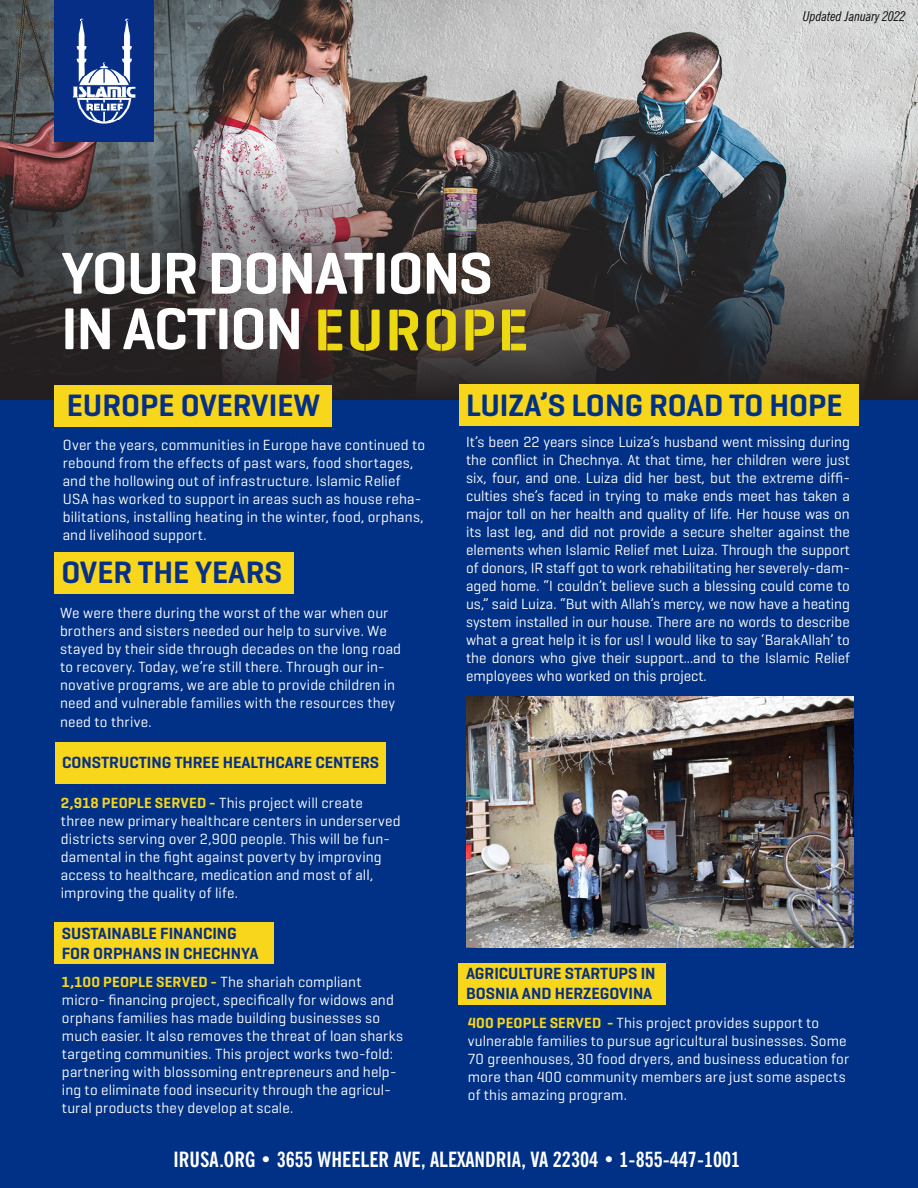
<style>
.page{position:relative;width:918px;height:1188px;background:#fff}
.page>*{position:absolute;margin:0;border:0;box-sizing:border-box;transform-origin:0 0}
.t1{font:600 60px "Geogrotesque";letter-spacing:-.02em;color:#fff}
.t2{font:600 31.5px "Geogrotesque";color:#062f87}
.t3{font:600 31.5px "Geogrotesque";color:#003186}
.t4{font:700 condensed 21px "News Gothic BT";color:#fff}
.t5{font:600 16.5px "Geogrotesque";color:#062f87}
.t6{font:15px/18px "Geogrotesque";letter-spacing:.01em;color:#fff}
.t7{font:italic condensed 13.5px "News Gothic BT";color:#040503}
.s1{font-family:"Geogrotesque Stencil A";color:#edd912}
.s2{font-weight:600;color:#f8d61b}
</style>
<div class="page">
<img style="left:0;top:0;width:918px;height:119px">
<div style="left:0;top:398px;width:918px;height:790px;background:#003186"></div>
<img style="left:54px;top:0;width:99px;height:119px">
<div style="left:54px;top:552px;width:239px;height:41px;background:#f8d61b"></div>
<div style="left:55px;top:743px;width:330px;height:41px;background:#f8d61b"></div>
<div style="left:459px;top:963px;width:207px;height:41px;background:#f8d61b"></div>
<div style="left:54px;top:922px;width:220px;height:41px;background:#f8d61b"></div>
<img style="left:466px;top:696px;width:388px;height:252px">
<img style="left:0;top:119px;width:918px;height:281px">
<div style="left:54px;top:385px;width:277px;height:41px;background:#f8d61b"></div>
<div style="left:459px;top:385px;width:399px;height:41px;background:#f8d61b"></div>
<p class="t1" style="left:61px;top:236px;width:433px">YOUR DONATIONS</p>
<p class="t1" style="left:61px;top:291px;width:469px">IN ACTION <span class="s1">EUROPE</span></p>
<p class="t7" style="left:803px;top:8px;width:104px">Updated January 2022</p>
<p class="t2" style="left:67px;top:386px;width:255px">EUROPE OVERVIEW</p>
<p class="t3" style="left:466px;top:385px;width:378px">LUIZA’S LONG ROAD TO HOPE</p>
<p class="t6" style="left:63px;top:435px;width:364px">Over the years, communities in Europe have continued to rebound from the effects of past wars, food shortages, and the hollowing out of infrastructure. Islamic Relief USA has worked to support in areas such as house reha&shy;bilitations, installing heating in the winter, food, orphans, and livelihood support.</p>
<p class="t2" style="left:61px;top:553px;width:223px">OVER THE YEARS</p>
<p class="t6" style="left:60px;top:603px;width:343px">We were there during the worst of the war when our brothers and sisters needed our help to survive. We stayed by their side through decades on the long road to recovery. Today, we’re still there. Through our in&shy;novative programs, we are able to provide children in need and vulnerable families with the resources they</p>
<p class="t6" style="left:60px;top:713px;width:93px">need to thrive.</p>
<p class="t5" style="left:62px;top:752px;width:319px">CONSTRUCTING THREE HEALTHCARE CENTERS</p>
<p class="t6" style="left:61px;top:794px;width:304px"><span class="s2">2,918 PEOPLE SERVED -</span> This project will create</p>
<p class="t6" style="left:61px;top:812px;width:341px">three new primary healthcare centers in underserved districts serving over 2,900 people. This will be fun&shy;damental in the fight against poverty by improving access to healthcare, medication and most of all, improving the quality of life.</p>
<p class="t5" style="left:62px;top:923px;width:177px">SUSTAINABLE FINANCING</p>
<p class="t5" style="left:62px;top:943px;width:198px">FOR ORPHANS IN CHECHNYA</p>
<p class="t6" style="left:62px;top:973px;width:343px"><span class="s2">1,100 PEOPLE SERVED -</span> The shariah compliant micro- financing project, specifically for widows and orphans families has made building businesses so much easier. It also removes the threat of loan sharks targeting communities. This project works two-fold: partnering with blossoming entrepreneurs and help&shy;ing to eliminate food insecurity through the agricul&shy;tural products they develop at scale.</p>
<p class="t6" style="left:466px;top:432px;width:385px;text-align:justify">It’s been 22 years since Luiza’s husband went missing during the conflict in Chechnya. At that time, her children were just six, four, and one. Luiza did her best, but the extreme diffi&shy;culties she’s faced in trying to make ends meet has taken a major toll on her health and quality of life. Her house was on its last leg, and did not provide a secure shelter against the elements when Islamic Relief met Luiza. Through the support of donors, IR staff got to work rehabilitating her severely-dam&shy;aged home. “I couldn’t believe such a blessing could come to us,” said Luiza. “But with Allah’s mercy, we now have a heating system installed in our house. There are no words to describe what a great help it is for us! I would like to say ‘BarakAllah’ to the donors who give their support...and to the Islamic Relief employees who worked on this project.</p>
<p class="t5" style="left:466px;top:963px;width:191px">AGRICULTURE STARTUPS IN</p>
<p class="t5" style="left:466px;top:983px;width:188px">BOSNIA AND HERZEGOVINA</p>
<p class="t6" style="left:468px;top:1014px;width:383px"><span class="s2">400 PEOPLE SERVED -</span> This project provides support to vulnerable families to pursue agricultural businesses. Some 70 greenhouses, 30 food dryers, and business education for more than 400 community members are just some aspects of this amazing program.</p>
<p class="t4" style="left:174px;top:1147px;width:568px">IRUSA.ORG • 3655 WHEELER AVE, ALEXANDRIA, VA 22304 • 1-855-447-1001</p>
</div>
